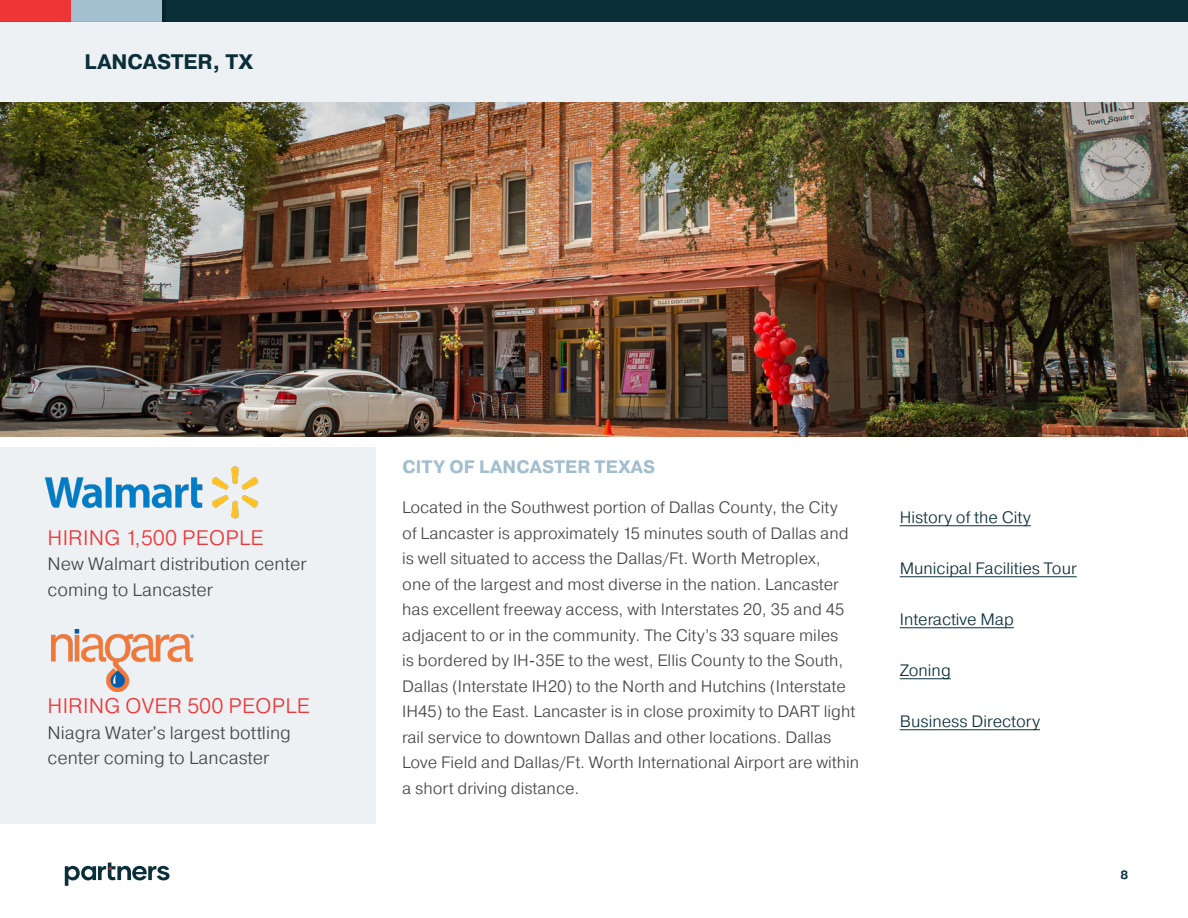
<style>
.page{position:relative;width:1188px;height:918px;background:#fff}
.page>*{position:absolute;margin:0;border:0;box-sizing:border-box;transform-origin:0 0}
.t1{font:300 21px "Pragmatica";letter-spacing:.01em;color:#ee3637}
.t2{font:700 21px "Pragmatica";color:#0b2f39}
.t3{font:300 18px/25.5px "Pragmatica";color:#464747}
.t4{font:700 18px "Pragmatica";letter-spacing:.01em;color:#a2bdce}
.t5{font:300 16.5px/25.5px "Pragmatica";color:#464747}
.t6{font:300 16.5px "Pragmatica";color:#0b2f39}
.t7{font:700 12px "Pragmatica";color:#0c3544}
</style>
<div class="page">
<svg style="left:65px;top:863px;width:105px;height:23px"></svg>
<div style="left:0;top:21px;width:1188px;height:82px;background:#edf1f4"></div>
<div style="left:162px;top:0;width:1026px;height:22px;background:#0b2f39"></div>
<div style="left:71px;top:0;width:95px;height:22px;background:#a3bfd0"></div>
<div style="left:0;top:0;width:71px;height:22px;background:#ee3637"></div>
<div style="left:0;top:447px;width:376px;height:377px;background:#edf1f4"></div>
<img style="left:0;top:103px;width:1188px;height:333px">
<hr style="left:900px;top:525px;width:131px;height:1px;background:#0b2f39">
<hr style="left:900px;top:576px;width:177px;height:1px;background:#0b2f39">
<hr style="left:900px;top:627px;width:114px;height:1px;background:#0b2f39">
<hr style="left:900px;top:678px;width:51px;height:1px;background:#0b2f39">
<hr style="left:900px;top:729px;width:140px;height:1px;background:#0b2f39">
<img style="left:44px;top:466px;width:215px;height:53px">
<img style="left:52px;top:630px;width:142px;height:61px">
<p class="t2" style="left:85px;top:48px;width:170px">LANCASTER, TX</p>
<p class="t1" style="left:48px;top:524px;width:217px">HIRING 1,500 PEOPLE</p>
<p class="t3" style="left:48px;top:551px;width:261px">New Walmart distribution center coming to Lancaster</p>
<p class="t1" style="left:48px;top:692px;width:263px">HIRING OVER 500 PEOPLE</p>
<p class="t3" style="left:48px;top:719px;width:245px">Niagra Water's largest bottling center coming to Lancaster</p>
<p class="t4" style="left:402px;top:455px;width:254px">CITY OF LANCASTER TEXAS</p>
<p class="t5" style="left:402px;top:495px;width:458px">Located in the Southwest portion of Dallas County, the City<br>of Lancaster is approximately 15 minutes south of Dallas and is well situated to access the Dallas/Ft. Worth Metroplex,<br>one of the largest and most diverse in the nation. Lancaster has excellent freeway access, with Interstates 20, 35 and 45 adjacent to or in the community. The City’s 33 square miles<br>is bordered by IH-35E to the west, Ellis County to the South, Dallas (Interstate IH20) to the North and Hutchins (Interstate IH45) to the East. Lancaster is in close proximity to DART light rail service to downtown Dallas and other locations. Dallas Love Field and Dallas/Ft. Worth International Airport are within a short driving distance.</p>
<p class="t6" style="left:900px;top:507px;width:133px">History of the City</p>
<p class="t6" style="left:900px;top:558px;width:178px">Municipal Facilities Tour</p>
<p class="t6" style="left:900px;top:609px;width:116px">Interactive Map</p>
<p class="t6" style="left:900px;top:660px;width:53px">Zoning</p>
<p class="t6" style="left:900px;top:711px;width:142px">Business Directory</p>
<p class="t7" style="left:1120px;top:868px;width:9px">8</p>
</div>
